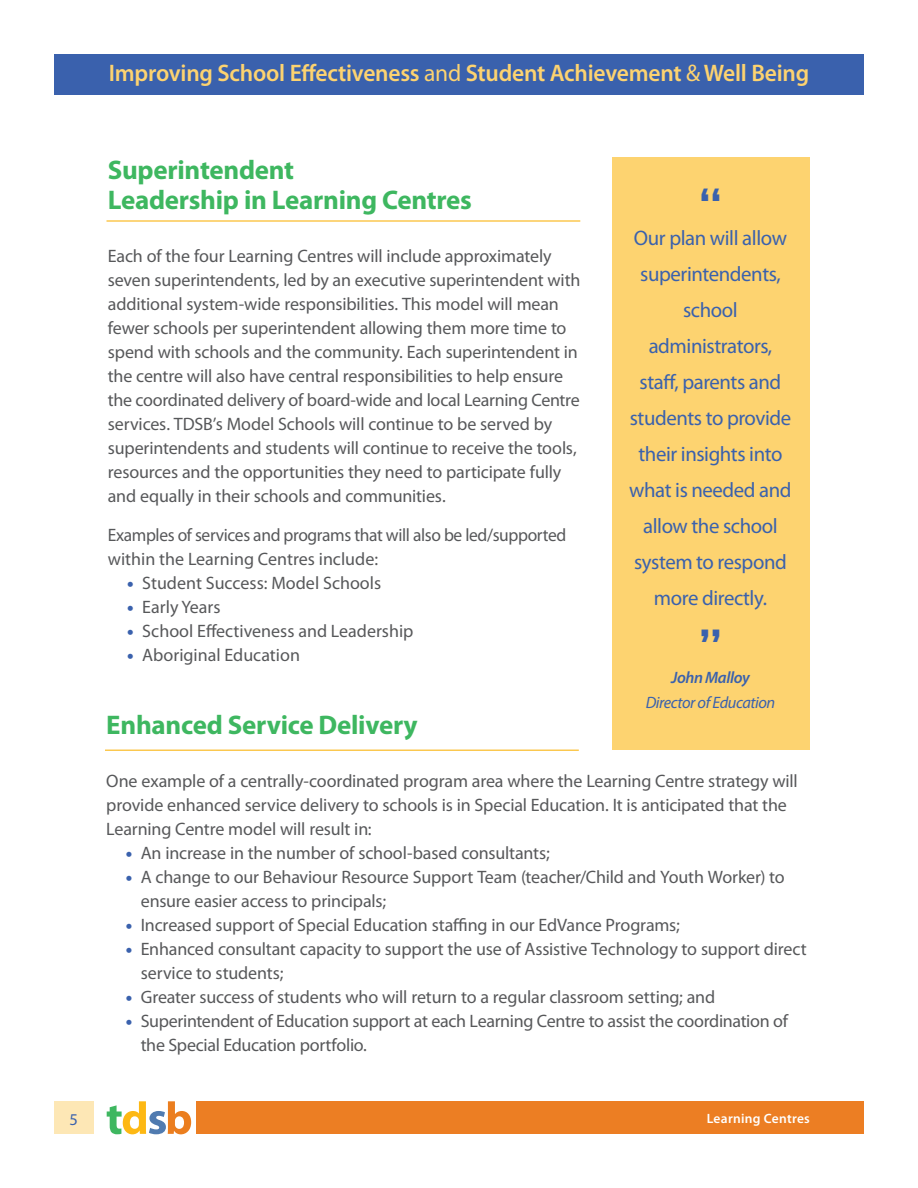
<style>
.page{position:relative;width:918px;height:1188px;background:#fff}
.page>*{position:absolute;margin:0;border:0;box-sizing:border-box;transform-origin:0 0}
.t1{font:700 45px "Serifa";color:#3a61ad}
.t2{font:700 27px/30px "Myriad Pro";letter-spacing:-.01em;color:#3eb760}
.t3{font:600 24px "Myriad Pro";letter-spacing:-.01em;color:#fdd370}
.t4{font:21px/36px "Myriad Pro";letter-spacing:-.02em;color:#3a61ad;text-align:center}
.t5{font:18px/24px "Myriad Pro";letter-spacing:-.01em;color:#57585a}
.t6{font:italic 16.5px "Myriad Pro";letter-spacing:-.025em;color:#3a61ad}
.t7{font:italic 600 16.5px "Myriad Pro";letter-spacing:-.025em;color:#3a61ad}
.t8{font:16.5px "Myriad Pro";color:#3a61ad}
.t9{font:600 13.5px "Myriad Pro";letter-spacing:.02em;color:#fff}
.s1{font-weight:400}
.s2{font-weight:900;color:#3a61ad}
</style>
<div class="page">
<div style="left:196px;top:1101px;width:668px;height:33px;background:#ec7e23"></div>
<div style="left:54px;top:1101px;width:40px;height:33px;background:#fde7b5"></div>
<div style="left:612px;top:158px;width:198px;height:592px;background:#fdd370"></div>
<hr style="left:106px;top:220px;width:474px;height:2px;background:#fbb616">
<hr style="left:105px;top:750px;width:474px;height:1px;background:#fbb616">
<div style="left:54px;top:54px;width:810px;height:40px;background:#3a61ad"></div>
<svg style="left:107px;top:1101px;width:84px;height:33px"></svg>
<h3 class="t3" style="left:109px;top:58px;width:702px">Improving School Effectiveness <span class="s1">and</span> Student Achievement <span class="s1">&amp;</span> Well Being</h3>
<h2 class="t2" style="left:108px;top:154px;width:366px">Superintendent<br>Leadership in Learning Centres</h2>
<p class="t5" style="left:108px;top:243px;width:474px">Each of the four Learning Centres will include approximately seven superintendents, led by an executive superintendent with additional system-wide responsibilities. This model will mean fewer schools per superintendent allowing them more time to spend with schools and the community. Each superintendent in the centre will also have central responsibilities to help ensure the coordinated delivery of board-wide and local Learning Centre services. TDSB’s Model Schools will continue to be served by superintendents and students will continue to receive the tools, resources and the opportunities they need to participate fully and equally in their schools and communities.</p>
<p class="t5" style="left:108px;top:522px;width:460px">Examples of services and programs that will also be led/supported within the Learning Centres include:</p>
<p class="t5" style="left:127px;top:570px;width:255px"><span class="s2">•</span> Student Success: Model Schools</p>
<p class="t5" style="left:127px;top:594px;width:95px"><span class="s2">•</span> Early Years</p>
<p class="t5" style="left:127px;top:618px;width:288px"><span class="s2">•</span> School Effectiveness and Leadership</p>
<p class="t5" style="left:127px;top:642px;width:174px"><span class="s2">•</span> Aboriginal Education</p>
<p class="t1" style="left:698px;top:177px;width:26px">“</p>
<p class="t4" style="left:629px;top:219px;width:164px">Our plan will allow superintendents, school administrators, staff, parents and students to provide their insights into what is needed and allow the school system to respond more directly.</p>
<p class="t1" style="left:698px;top:618px;width:26px">”</p>
<p class="t7" style="left:671px;top:667px;width:80px">John Malloy</p>
<p class="t6" style="left:646px;top:693px;width:131px">Director of Education</p>
<h2 class="t2" style="left:106px;top:709px;width:313px">Enhanced Service Delivery</h2>
<p class="t5" style="left:106px;top:768px;width:693px">One example of a centrally-coordinated program area where the Learning Centre strategy will provide enhanced service delivery to schools is in Special Education. It is anticipated that the<br>Learning Centre model will result in:</p>
<p class="t5" style="left:126px;top:840px;width:425px"><span class="s2">•</span> An increase in the number of school-based consultants;</p>
<p class="t5" style="left:141px;top:864px;width:646px;text-indent:-15px"><span class="s2">•</span> A change to our Behaviour Resource Support Team (teacher/Child and Youth Worker) to ensure easier access to principals;</p>
<p class="t5" style="left:126px;top:912px;width:555px"><span class="s2">•</span> Increased support of Special Education staffing in our EdVance Programs;</p>
<p class="t5" style="left:141px;top:936px;width:668px;text-indent:-15px"><span class="s2">•</span> Enhanced consultant capacity to support the use of Assistive Technology to support direct service to students;</p>
<p class="t5" style="left:126px;top:984px;width:591px"><span class="s2">•</span> Greater success of students who will return to a regular classroom setting; and</p>
<p class="t5" style="left:141px;top:1008px;width:649px;text-indent:-15px"><span class="s2">•</span> Superintendent of Education support at each Learning Centre to assist the coordination of the Special Education portfolio.</p>
<p class="t8" style="left:69px;top:1109px;width:10px">5</p>
<p class="t9" style="left:707px;top:1110px;width:104px">Learning Centres</p>
</div>
